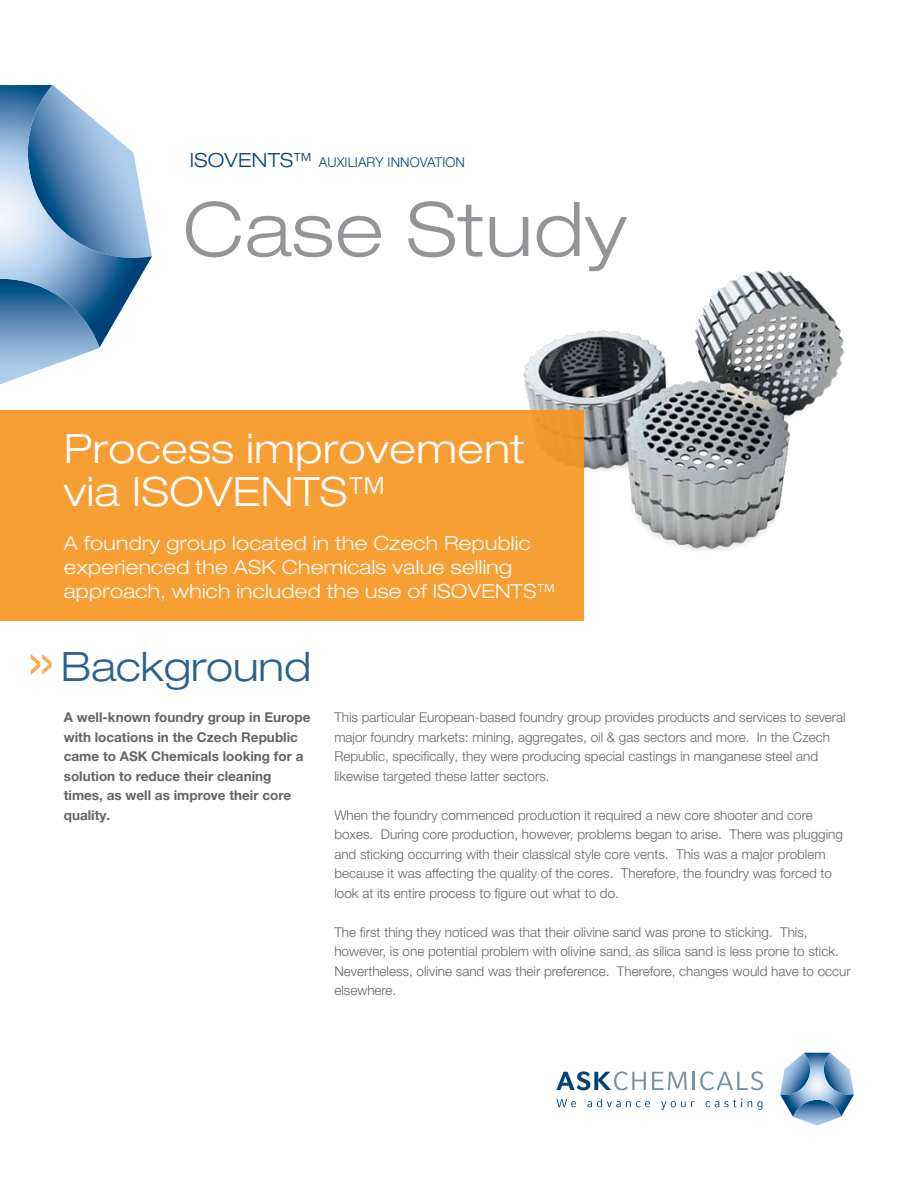
<style>
.page{position:relative;width:918px;height:1188px;background:#fff}
.page>*{position:absolute;margin:0;border:0;box-sizing:border-box;transform-origin:0 0}
.t1{font:300 expanded 75px "Helvetica Neue LT Pro";letter-spacing:.015em;color:#939598}
.t2{font:300 expanded 40.5px/43.5px "Helvetica Neue LT Pro";letter-spacing:.015em;color:#fff}
.t3{font:300 expanded 40.5px "Helvetica Neue LT Pro";color:#2c6090}
.t4{font:300 expanded 19.5px/24px "Helvetica Neue LT Pro";letter-spacing:.015em;color:#fff}
.t5{font:300 13.5px/19.5px "Helvetica Neue LT Pro";color:#636466}
.t6{font:700 13.5px/19.5px "Helvetica Neue LT Pro";color:#636466}
.t7{font:300 13.5px "Helvetica Neue LT Pro";letter-spacing:.01em;color:#004176}
.s1{font-stretch:expanded;font-size:19.5px}
.s2{font-size:61.5px;color:#faac56}
</style>
<div class="page">
<img style="left:523px;top:270px;width:322px;height:337px">
<div style="left:0;top:410px;width:583px;height:211px;background:#f79e34"></div>
<svg style="left:0;top:85px;width:152px;height:299px"></svg>
<svg style="left:780px;top:1053px;width:74px;height:64px"></svg>
<svg style="left:652px;top:1072px;width:35px;height:18px"></svg>
<svg style="left:693px;top:1071px;width:70px;height:19px"></svg>
<svg style="left:556px;top:1071px;width:90px;height:19px"></svg>
<svg style="left:556px;top:1099px;width:20px;height:8px"></svg>
<svg style="left:587px;top:1099px;width:63px;height:8px"></svg>
<svg style="left:661px;top:1101px;width:33px;height:9px"></svg>
<svg style="left:705px;top:1099px;width:37px;height:8px"></svg>
<svg style="left:748px;top:1101px;width:14px;height:9px"></svg>
<p class="t7" style="left:190px;top:154px;width:274px"><span class="s1">ISOVENTS™</span> Auxiliary inn ovati on</p>
<h1 class="t1" style="left:183px;top:183px;width:445px">Case Study</h1>
<h2 class="t2" style="left:64px;top:426px;width:463px">Process improvement via ISOVENTS™</h2>
<h3 class="t4" style="left:64px;top:530px;width:494px">A foundry group located in the Czech Republic experienced the ASK Chemicals value selling approach, which included the use of ISOVENTS™</h3>
<h2 class="t3" style="left:26px;top:642px;width:287px"><span class="s2">»</span>Background</h2>
<p class="t6" style="left:64px;top:708px;width:248px">A well-known foundry group in Europe with locations in the Czech Republic came to ASK Chemicals looking for a solution to reduce their cleaning times, as well as improve their core quality.</p>
<p class="t5" style="left:334px;top:708px;width:513px">This particular European-based foundry group provides products and services to several major foundry markets: mining, aggregates, oil &amp; gas sectors and more. In the Czech Republic, specifically, they were producing special castings in manganese steel and likewise targeted these latter sectors.</p>
<p class="t5" style="left:334px;top:805px;width:510px">When the foundry commenced production it required a new core shooter and core boxes. During core production, however, problems began to arise. There was plugging and sticking occurring with their classical style core vents. This was a major problem because it was affecting the quality of the cores. Therefore, the foundry was forced to look at its entire process to figure out what to do.</p>
<p class="t5" style="left:334px;top:922px;width:518px">The first thing they noticed was that their olivine sand was prone to sticking. This, however, is one potential problem with olivine sand, as silica sand is less prone to stick.<br>Nevertheless, olivine sand was their preference. Therefore, changes would have to occur elsewhere.</p>
</div>
